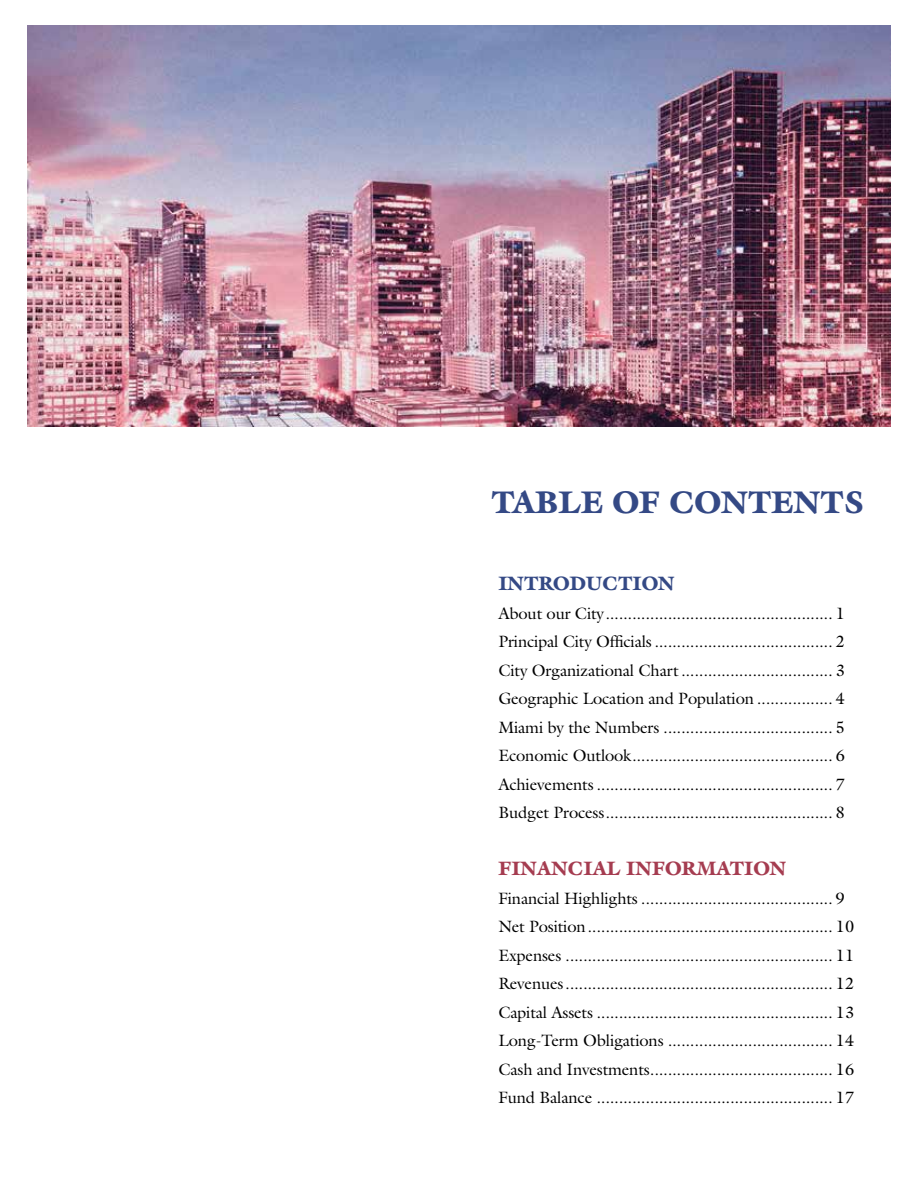
<style>
.page{position:relative;width:918px;height:1188px;background:#fff}
.page>*{position:absolute;margin:0;border:0;box-sizing:border-box;transform-origin:0 0}
.t1{font:900 31.5px "Galliard";color:#344985}
.t2{font:900 19.5px "Galliard";color:#a53c50}
.t3{font:900 19.5px "Galliard";color:#344985}
.t4{font:16.5px/28.5px "Galliard";letter-spacing:-.01em;color:#000;text-align:justify}
</style>
<div class="page">
<img style="left:27px;top:26px;width:864px;height:401px">
<h1 class="t1" style="left:492px;top:483px;width:374px">TABLE OF CONTENTS</h1>
<p class="t3" style="left:498px;top:572px;width:178px">INTRODUCTION</p>
<p class="t4" style="left:498px;top:599px;width:348px">About our City................................................... 1<br>Principal City Officials ........................................ 2<br>City Organizational Chart.................................. 3<br>Geographic Location and Population ................. 4<br>Miami by the Numbers ...................................... 5<br>Economic Outlook............................................. 6<br>Achievements ..................................................... 7<br>Budget Process................................................... 8</p>
<p class="t2" style="left:498px;top:857px;width:290px">FINANCIAL INFORMATION</p>
<p class="t4" style="left:498px;top:884px;width:357px;text-align:left">Financial Highlights ........................................... 9<br>Net Position....................................................... 10<br>Expenses ............................................................ 11<br>Revenues............................................................ 12<br>Capital Assets ..................................................... 13<br>Long-Term Obligations ..................................... 14<br>Cash and Investments......................................... 16<br>Fund Balance ..................................................... 17</p>
</div>
